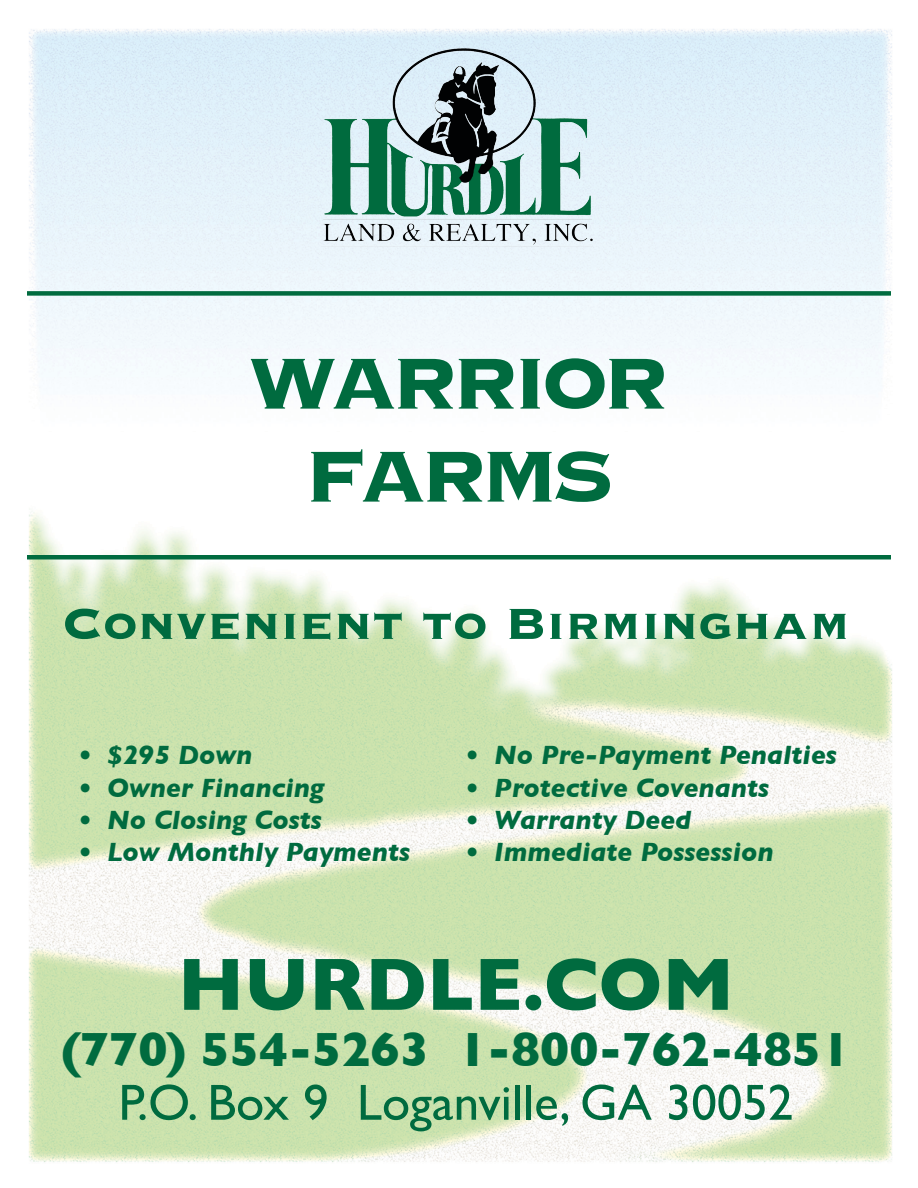
<style>
.page{position:relative;width:918px;height:1188px;background:#fff}
.page>*{position:absolute;margin:0;border:0;box-sizing:border-box;transform-origin:0 0}
.t1{font:700 94.5px "Copperplate";letter-spacing:-.08em;color:#006b3f}
.t2{font:700 75px "Gill Sans";color:#006b3f}
.t3{font:700 57px "Copperplate";color:#006b3f}
.t4{font:51px "Gill Sans";color:#006b3f}
.t5{font:700 49.05px "Gill Sans";color:#006b3f}
.t6{font:italic 700 27px "Gill Sans";color:#006b3f}
</style>
<div class="page">
<img style="left:29px;top:29px;width:863px;height:1133px">
<img style="left:317px;top:29px;width:284px;height:234px">
<div style="left:27px;top:291px;width:864px;height:5px;background:#006b3f"></div>
<div style="left:27px;top:555px;width:864px;height:5px;background:#006b3f"></div>
<p class="t1" style="left:248px;top:321px;width:423px">WARRIOR</p>
<p class="t1" style="left:304px;top:414px;width:312px">FARMS</p>
<p class="t3" style="left:62px;top:586px;width:790px">Convenient to Birmingham</p>
<p class="t6" style="left:78px;top:739px;width:176px">• $295 Down</p>
<p class="t6" style="left:78px;top:772px;width:248px">• Owner Financing</p>
<p class="t6" style="left:78px;top:804px;width:245px">• No Closing Costs</p>
<p class="t6" style="left:78px;top:837px;width:334px">• Low Monthly Payments</p>
<p class="t6" style="left:465px;top:739px;width:374px">• No Pre-Payment Penalties</p>
<p class="t6" style="left:465px;top:772px;width:306px">• Protective Covenants</p>
<p class="t6" style="left:465px;top:804px;width:228px">• Warranty Deed</p>
<p class="t6" style="left:465px;top:837px;width:310px">• Immediate Possession</p>
<p class="t2" style="left:178px;top:941px;width:558px">HURDLE.COM</p>
<p class="t5" style="left:61px;top:1020px;width:791px">(770) 554-5263 1-800-762-4851</p>
<p class="t4" style="left:119px;top:1073px;width:676px">P.O. Box 9 Loganville, GA 30052</p>
</div>
